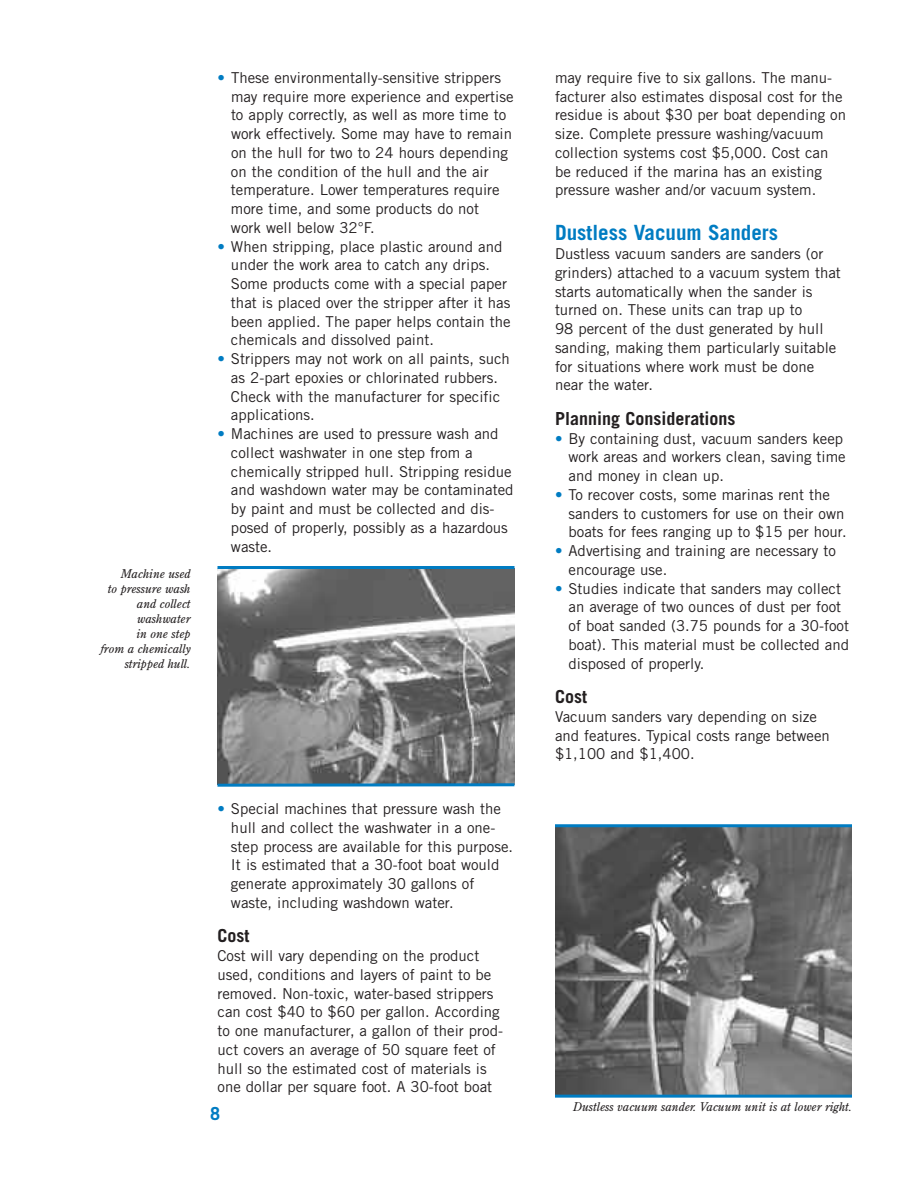
<style>
.page{position:relative;width:918px;height:1188px;background:#fff}
.page>*{position:absolute;margin:0;border:0;box-sizing:border-box;transform-origin:0 0}
.t1{font:700 21px "Trade Gothic";color:#007cc2}
.t2{font:700 18px "Trade Gothic";color:#231f20}
.t3{font:700 18px "Trade Gothic";color:#007cc2}
.t4{font:15px/18.8px "Trade Gothic";color:#231f20}
.t5{font:italic 12px/15px "Century Old Style";color:#231f20;text-align:right}
.s1{color:#007cc2}
</style>
<div class="page">
<img style="left:218px;top:569px;width:296px;height:214px">
<hr style="left:218px;top:566px;width:296px;height:3px;background:#007cc2">
<svg style="left:217px;top:783px;width:297px;height:4px"></svg>
<img style="left:555px;top:827px;width:297px;height:268px">
<hr style="left:555px;top:824px;width:297px;height:3px;background:#007cc2">
<hr style="left:555px;top:1095px;width:297px;height:3px;background:#007cc2">
<p class="t5" style="left:101px;top:567px;width:91px">Machine used<br>to pressure wash and collect washwater<br>in one step<br>from a chemically stripped hull.</p>
<p class="t4" style="left:231px;top:69px;width:284px;text-indent:-13px"><span class="s1">•</span> These environmentally-sensitive strippers may require more experience and expertise to apply correctly, as well as more time to work effectively. Some may have to remain on the hull for two to 24 hours depending on the condition of the hull and the air temperature. Lower temperatures require more time, and some products do not<br>work well below 32°F.</p>
<p class="t4" style="left:231px;top:238px;width:281px;text-indent:-14px"><span class="s1">•</span> When stripping, place plastic around and under the work area to catch any drips.<br>Some products come with a special paper that is placed over the stripper after it has been applied. The paper helps contain the chemicals and dissolved paint.</p>
<p class="t4" style="left:231px;top:351px;width:280px;text-indent:-14px"><span class="s1">•</span> Strippers may not work on all paints, such as 2-part epoxies or chlorinated rubbers.<br>Check with the manufacturer for specific applications.</p>
<p class="t4" style="left:231px;top:426px;width:284px;text-indent:-14px"><span class="s1">•</span> Machines are used to pressure wash and collect washwater in one step from a chemically stripped hull. Stripping residue and washdown water may be contaminated by paint and must be collected and dis&shy;posed of properly, possibly as a hazardous waste.</p>
<p class="t4" style="left:231px;top:801px;width:284px;text-indent:-14px"><span class="s1">•</span> Special machines that pressure wash the hull and collect the washwater in a one&shy;step process are available for this purpose.<br>It is estimated that a 30-foot boat would generate approximately 30 gallons of waste, including washdown water.</p>
<p class="t2" style="left:218px;top:929px;width:34px">Cost</p>
<p class="t4" style="left:218px;top:948px;width:287px">Cost will vary depending on the product used, conditions and layers of paint to be removed. Non-toxic, water-based strippers can cost $40 to $60 per gallon. According to one manufacturer, a gallon of their prod&shy;uct covers an average of 50 square feet of hull so the estimated cost of materials is one dollar per square foot. A 30-foot boat</p>
<p class="t3" style="left:210px;top:1107px;width:12px">8</p>
<p class="t4" style="left:555px;top:69px;width:293px">may require five to six gallons. The manu&shy;facturer also estimates disposal cost for the residue is about $30 per boat depending on size. Complete pressure washing/vacuum collection systems cost $5,000. Cost can be reduced if the marina has an existing pressure washer and/or vacuum system.</p>
<h1 class="t1" style="left:555px;top:225px;width:225px">Dustless Vacuum Sanders</h1>
<p class="t4" style="left:555px;top:246px;width:287px">Dustless vacuum sanders are sanders (or grinders) attached to a vacuum system that starts automatically when the sander is turned on. These units can trap up to<br>98 percent of the dust generated by hull sanding, making them particularly suitable for situations where work must be done near the water.</p>
<p class="t2" style="left:555px;top:412px;width:182px">Planning Considerations</p>
<p class="t4" style="left:568px;top:430px;width:279px;text-indent:-14px"><span class="s1">•</span> By containing dust, vacuum sanders keep work areas and workers clean, saving time and money in clean up.</p>
<p class="t4" style="left:568px;top:486px;width:280px;text-indent:-14px"><span class="s1">•</span> To recover costs, some marinas rent the sanders to customers for use on their own boats for fees ranging up to $15 per hour.</p>
<p class="t4" style="left:568px;top:543px;width:269px;text-indent:-14px"><span class="s1">•</span> Advertising and training are necessary to encourage use.</p>
<p class="t4" style="left:568px;top:580px;width:282px;text-indent:-14px"><span class="s1">•</span> Studies indicate that sanders may collect an average of two ounces of dust per foot of boat sanded (3.75 pounds for a 30-foot boat). This material must be collected and disposed of properly.</p>
<p class="t2" style="left:555px;top:690px;width:34px">Cost</p>
<p class="t4" style="left:555px;top:708px;width:276px">Vacuum sanders vary depending on size and features. Typical costs range between $1,100 and $1,400.</p>
<p class="t5" style="left:573px;top:1099px;width:280px">Dustless vacuum sander. Vacuum unit is at lower right.</p>
</div>
